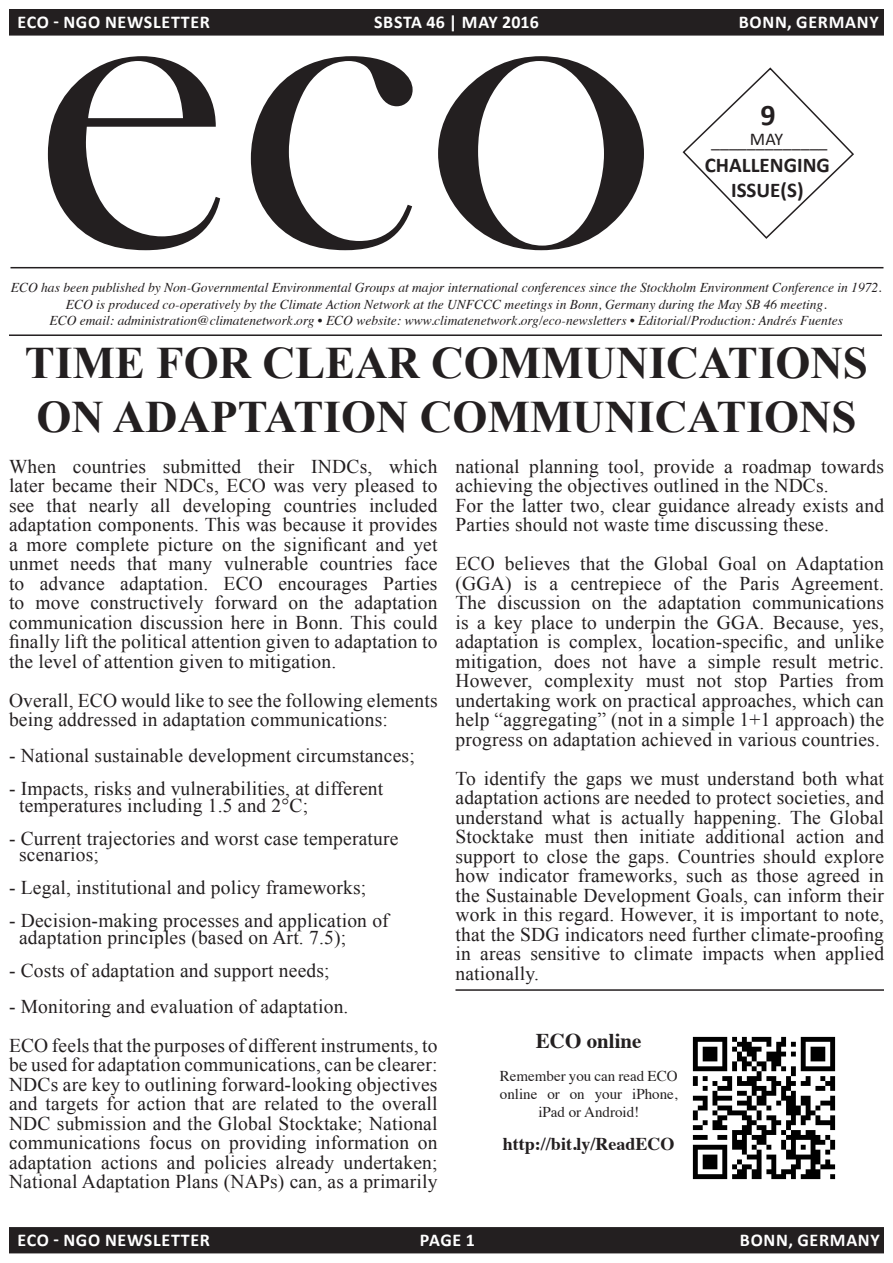
<style>
.page{position:relative;width:893px;height:1263px;background:#fff}
.page>*{position:absolute;margin:0;border:0;box-sizing:border-box;transform-origin:0 0}
.t1{font:450px "Bask Old Face";color:#231f20}
.t2{font:700 45px/54px "Times New Roman";color:#231f20}
.t3{font:700 30px "Calibri";color:#231f20}
.t4{font:700 21px/25.2px "Calibri";color:#231f20;text-align:center}
.t5{font:700 21px "Times";color:#231f20}
.t6{font:19.5px/19.5px "Times New Roman";letter-spacing:.01em;color:#231f20}
.t7{font:700 18px "Calibri";letter-spacing:.04em;color:#fff}
.t8{font:700 18px "Times";color:#231f20}
.t9{font:18px "Calibri";color:#231f20}
.t10{font:700 18px "Calibri";color:#fff}
.t11{font:15px/18px "Times";color:#231f20;text-align:center}
.t12{font:italic 13.5px/16.2px "Times";color:#231f20;text-align:center}
</style>
<div class="page">
<div style="left:10px;top:1228px;width:873px;height:25px;background:#231f20"></div>
<div style="left:9px;top:1227px;width:875px;height:26px;border:2px solid #231f20"></div>
<hr style="left:10px;top:267px;width:873px;height:1px;background:#231f20">
<hr style="left:9px;top:334px;width:873px;height:2px;background:#231f20">
<svg style="left:682px;top:67px;width:172px;height:172px"></svg>
<div style="left:10px;top:10px;width:873px;height:25px;background:#231f20"></div>
<div style="left:9px;top:9px;width:875px;height:26px;border:2px solid #231f20"></div>
<hr style="left:455px;top:989px;width:429px;height:2px;background:#231f20">
<img style="left:692px;top:1036px;width:144px;height:144px">
<p class="t7" style="left:374px;top:10px;width:253px">COP20/CMP10, DECEMBER 2014</p>
<p class="t7" style="left:786px;top:10px;width:95px">LIMA, PERÚ</p>
<p class="t7" style="left:17px;top:10px;width:194px">ECO - NGO NEWSLETTER</p>
<p class="t10" style="left:374px;top:10px;width:166px">SBSTA 46 | MAY 2016</p>
<p class="t7" style="left:739px;top:10px;width:141px">BONN, GERMANY</p>
<p class="t1" style="left:34px;top:-150px;width:625px">eco</p>
<p class="t3" style="left:760px;top:96px;width:17px">9</p>
<p class="t9" style="left:750px;top:127px;width:35px">MAY</p>
<p class="t9" style="left:711px;top:129px;width:118px">_____________</p>
<p class="t4" style="left:705px;top:152px;width:127px">CHALLENGING<br>ISSUE(S)</p>
<p class="t12" style="left:11px;top:279px;width:872px">ECO has been published by Non-Governmental Environmental Groups at major international conferences since the Stockholm Environment Conference in 1972.<br>ECO is produced co-operatively by the Climate Action Network at the UNFCCC meetings in Bonn, Germany during the May SB 46 meeting.</p>
<p class="t12" style="left:49px;top:311px;width:795px">ECO email: administration@climatenetwork.org • ECO website: www.climatenetwork.org/eco-newsletters • Editorial/Production: Andrés Fuentes</p>
<p class="t2" style="left:25px;top:334px;width:844px">TIME FOR CLEAR COMMUNICATIONS<br>ON ADAPTATION COMMUNICATIONS</p>
<p class="t6" style="left:455px;top:456px;width:430px">national planning tool, provide a roadmap towards achieving the objectives outlined in the NDCs.</p>
<p class="t6" style="left:455px;top:495px;width:430px">For the latter two, clear guidance already exists and<br>Parties should not waste time discussing these.</p>
<p class="t6" style="left:455px;top:553px;width:430px;text-align:justify">ECO believes that the Global Goal on Adaptation (GGA) is a centrepiece of the Paris Agreement.<br>The discussion on the adaptation communications is a key place to underpin the GGA. Because, yes, adaptation is complex, location-specific, and unlike mitigation, does not have a simple result metric.<br>However, complexity must not stop Parties from undertaking work on practical approaches, which can help “aggregating” (not in a simple 1+1 approach) the progress on adaptation achieved in various countries.</p>
<p class="t6" style="left:455px;top:768px;width:430px;text-align:justify">To identify the gaps we must understand both what adaptation actions are needed to protect societies, and understand what is actually happening. The Global Stocktake must then initiate additional action and support to close the gaps. Countries should explore how indicator frameworks, such as those agreed in the Sustainable Development Goals, can inform their work in this regard. However, it is important to note, that the SDG indicators need further climate-proofing in areas sensitive to climate impacts when applied nationally.</p>
<p class="t6" style="left:9px;top:456px;width:430px;text-align:justify">When countries submitted their INDCs, which later became their NDCs, ECO was very pleased to see that nearly all developing countries included adaptation components. This was because it provides a more complete picture on the significant and yet unmet needs that many vulnerable countries face to advance adaptation. ECO encourages Parties to move constructively forward on the adaptation communication discussion here in Bonn. This could finally lift the political attention given to adaptation to the level of attention given to mitigation.</p>
<p class="t6" style="left:9px;top:690px;width:430px">Overall, ECO would like to see the following elements being addressed in adaptation communications:</p>
<p class="t6" style="left:9px;top:745px;width:407px">- National sustainable development circumstances;</p>
<p class="t6" style="left:19px;top:780px;width:366px;line-height:16.5px;text-indent:-10px">- Impacts, risks and vulnerabilities, at different temperatures including 1.5 and 2°C;</p>
<p class="t6" style="left:19px;top:829px;width:381px;line-height:16.5px;text-indent:-10px">- Current trajectories and worst case temperature scenarios;</p>
<p class="t6" style="left:9px;top:877px;width:359px">- Legal, institutional and policy frameworks;</p>
<p class="t6" style="left:19px;top:912px;width:371px;line-height:16.5px;text-indent:-10px">- Decision-making processes and application of adaptation principles (based on Art. 7.5);</p>
<p class="t6" style="left:9px;top:960px;width:322px">- Costs of adaptation and support needs;</p>
<p class="t6" style="left:9px;top:996px;width:341px">- Monitoring and evaluation of adaptation.</p>
<p class="t6" style="left:9px;top:1035px;width:430px;text-align:justify">ECO feels that the purposes of different instruments, to be used for adaptation communications, can be clearer:<br>NDCs are key to outlining forward-looking objectives and targets for action that are related to the overall NDC submission and the Global Stocktake; National communications focus on providing information on adaptation actions and policies already undertaken; National Adaptation Plans (NAPs) can, as a primarily</p>
<p class="t5" style="left:536px;top:1021px;width:107px">ECO online</p>
<p class="t11" style="left:500px;top:1066px;width:179px">Remember you can read ECO online or on your iPhone, iPad or Android!</p>
<p class="t8" style="left:503px;top:1127px;width:173px">http://bit.ly/ReadECO</p>
<p class="t7" style="left:17px;top:1228px;width:194px">ECO - NGO NEWSLETTER</p>
<p class="t7" style="left:420px;top:1228px;width:56px">PAGE 1</p>
<p class="t7" style="left:740px;top:1228px;width:141px">BONN, GERMANY</p>
</div>
